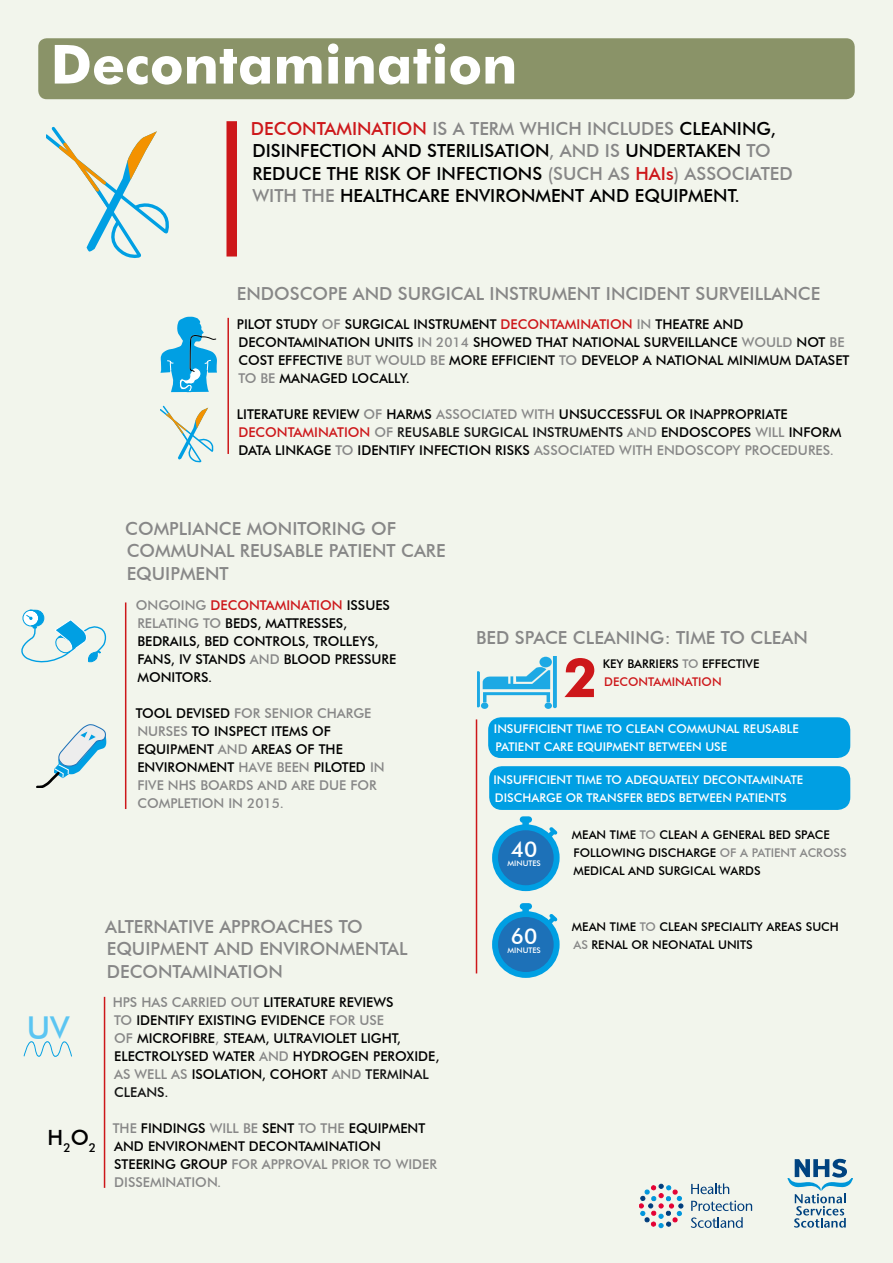
<style>
.page{position:relative;width:893px;height:1263px;background:#f2f5ec}
.page>*{position:absolute;margin:0;border:0;box-sizing:border-box;transform-origin:0 0}
.t1{font:700 54px "Futura BT";color:#fff}
.t2{font:700 54px "Futura BT";color:#cd171a}
.t3{font:500 31.5px "Futura BT";color:#5bc5f2}
.t4{font:500 21.6px "Futura BT";color:#fff}
.t5{font:500 21px "Futura BT";color:#000}
.t6{font:500 18px/22.5px "Futura BT";color:#878787}
.t7{font:500 18px/22.5px "Futura BT";color:#000}
.t8{font:500 13.5px/18px "Futura BT";color:#000}
.t9{font:500 13.5px "Futura BT";color:#878787}
.t10{font:500 12px/18px "Futura BT";color:#000}
.t11{font:500 12px/18px "Futura BT";color:#fff}
.t12{font:500 7.65px "Futura BT";color:#fff}
.s1{color:#cd171a}
.s2{color:#878787}
.s3{color:#131313}
</style>
<div class="page">
<svg style="left:787px;top:1159px;width:66px;height:69px"></svg>
<div style="left:38px;top:38px;width:817px;height:61px;background:#8a9368;border-radius:9px"></div>
<svg style="left:639px;top:1184px;width:44px;height:44px"></svg>
<svg style="left:691px;top:1183px;width:38px;height:11px"></svg>
<svg style="left:691px;top:1200px;width:61px;height:11px"></svg>
<svg style="left:691px;top:1217px;width:52px;height:11px"></svg>
<div style="left:488px;top:717px;width:362px;height:41px;background:#009fe3;border-radius:13px"></div>
<svg style="left:21px;top:609px;width:86px;height:54px"></svg>
<svg style="left:161px;top:317px;width:56px;height:75px"></svg>
<svg style="left:46px;top:126px;width:123px;height:132px"></svg>
<div style="left:495px;top:827px;width:62px;height:61px;background:#1d71b8;border-radius:50%"></div>
<div style="left:492px;top:824px;width:68px;height:67px;border:6px solid #009fe3;border-radius:50%"></div>
<div style="left:523px;top:816px;width:6px;height:7px;background:#009fe3"></div>
<svg style="left:544px;top:827px;width:14px;height:14px"></svg>
<div style="left:226px;top:121px;width:11px;height:135px;background:#cd171a"></div>
<svg style="left:161px;top:405px;width:53px;height:58px"></svg>
<hr style="left:227px;top:318px;width:2px;height:136px;background:#cd171a">
<hr style="left:125px;top:602px;width:1px;height:207px;background:#cd171a">
<svg style="left:477px;top:656px;width:80px;height:52px"></svg>
<svg style="left:481px;top:702px;width:7px;height:7px"></svg>
<div style="left:545px;top:702px;width:7px;height:7px;background:#1da9e4;border-radius:50%"></div>
<hr style="left:476px;top:719px;width:1px;height:254px;background:#cd171a">
<div style="left:489px;top:766px;width:361px;height:44px;background:#009fe3;border-radius:13px"></div>
<div style="left:495px;top:914px;width:62px;height:61px;background:#1d71b8;border-radius:50%"></div>
<div style="left:492px;top:911px;width:68px;height:67px;border:6px solid #009fe3;border-radius:50%"></div>
<svg style="left:522px;top:903px;width:7px;height:8px"></svg>
<svg style="left:544px;top:914px;width:14px;height:14px"></svg>
<hr style="left:104px;top:997px;width:1px;height:191px;background:#cd171a">
<svg style="left:23px;top:1041px;width:49px;height:16px"></svg>
<svg style="left:36px;top:725px;width:70px;height:63px"></svg>
<h1 class="t1" style="left:51px;top:32px;width:468px">Decontamination</h1>
<h3 class="t7" style="left:251px;top:117px;width:526px"><span class="s1">DECONTAMINATION</span> <span class="s2">IS A TERM WHICH INCLUDES</span> CLEANING,<br>DISINFECTION AND STERILISATION<span class="s2">, AND IS</span> UNDERTAKEN <span class="s2">TO<br></span>REDUCE THE RISK OF INFECTIONS <span class="s2">(SUCH</span></h3>
<h3 class="t7" style="left:252px;top:162px;width:542px;text-indent:356px"><span class="s2">AS</span> <span class="s1">HAIS</span><span class="s2">) ASSOCIATED<br>WITH THE</span> HEALTHCARE ENVIRONMENT AND EQUIPMENT.</h3>
<h3 class="t6" style="left:237px;top:282px;width:585px">ENDOSCOPE AND SURGICAL INSTRUMENT INCIDENT SURVEILLANCE</h3>
<p class="t8" style="left:237px;top:315px;width:614px">PILOT STUDY <span class="s2">OF</span> SURGICAL INSTRUMENT <span class="s1">DECONTAMINATION</span> <span class="s2">IN</span> THEATRE AND DECONTAMINATION UNITS <span class="s2">IN 2014</span> SHOWED THAT NATIONAL SURVEILLANCE <span class="s2">WOULD</span> NOT <span class="s2">BE </span>COST EFFECTIVE <span class="s2">BUT WOULD BE</span> MORE EFFICIENT <span class="s2">TO</span> DEVELOP A NATIONAL MINIMUM DATASET <span class="s2">TO BE</span> MANAGED LOCALLY.</p>
<p class="t8" style="left:237px;top:405px;width:552px">LITERATURE REVIEW <span class="s2">OF</span> HARMS <span class="s2">ASSOCIATED WITH</span> UNSUCCESSFUL OR INAPPROPRIATE<br><span class="s1">DECONTAMINATION</span> <span class="s2">OF</span> <span class="s3">REUSABLE SURGICAL INSTRUMENTS</span> <span class="s2">AND</span> ENDOSCOPES <span class="s2">WILL</span></p>
<p class="t8" style="left:238px;top:423px;width:605px;text-indent:550px">INFORM<br>DATA LINKAGE <span class="s2">TO</span> IDENTIFY INFECTION RISKS <span class="s2">ASSOCIATED WITH ENDOSCOPY PROCEDURES.</span></p>
<h3 class="t6" style="left:125px;top:517px;width:322px">COMPLIANCE MONITORING OF<br>COMMUNAL REUSABLE PATIENT CARE<br>EQUIPMENT</h3>
<p class="t8" style="left:136px;top:596px;width:262px"><span class="s2">ONGOING</span> <span class="s1">DECONTAMINATION</span> ISSUES<br><span class="s2">RELATING TO</span> BEDS, MATTRESSES,<br>BEDRAILS, BED CONTROLS, TROLLEYS,<br>FANS, IV STANDS <span class="s2">AND</span> BLOOD PRESSURE<br>MONITORS.</p>
<p class="t8" style="left:136px;top:704px;width:250px">TOOL DEVISED <span class="s2">FOR SENIOR CHARGE<br>NURSES</span> TO INSPECT ITEMS OF<br>EQUIPMENT <span class="s2">AND</span> AREAS OF THE<br>ENVIRONMENT <span class="s2">HAVE BEEN</span> PILOTED <span class="s2">IN<br>FIVE NHS BOARDS AND ARE</span></p>
<p class="t9" style="left:319px;top:777px;width:59px">DUE FOR</p>
<p class="t9" style="left:137px;top:795px;width:148px">COMPLETION IN 2015.</p>
<h2 class="t3" style="left:27px;top:1008px;width:44px">UV</h2>
<h3 class="t5" style="left:48px;top:1125px;width:50px">H<sub>2</sub>O<sub>2</sub></h3>
<h3 class="t6" style="left:105px;top:915px;width:304px">ALTERNATIVE APPROACHES TO<br>EQUIPMENT AND ENVIRONMENTAL<br>DECONTAMINATION</h3>
<p class="t8" style="left:113px;top:993px;width:329px"><span class="s2">HPS HAS CARRIED OUT</span> LITERATURE REVIEWS<br><span class="s2">TO</span> IDENTIFY EXISTING EVIDENCE <span class="s2">FOR USE<br>OF</span> MICROFIBRE<span class="s2">,</span> STEAM, ULTRAVIOLET LIGHT, ELECTROLYSED WATER <span class="s2">AND</span> HYDROGEN PEROXIDE, <span class="s2">AS WELL AS</span> ISOLATION, COHORT <span class="s2">AND</span> <span class="s3">TERMINAL CLEANS.</span></p>
<p class="t8" style="left:113px;top:1119px;width:326px"><span class="s2">THE</span> FINDINGS <span class="s2">WILL BE</span> SENT <span class="s2">TO THE</span> EQUIPMENT AND ENVIRONMENT DECONTAMINATION STEERING GROUP <span class="s2">FOR APPROVAL PRIOR TO WIDER DISSEMINATION.</span></p>
<h3 class="t6" style="left:476px;top:626px;width:333px">BED SPACE CLEANING: TIME TO CLEAN</h3>
<h1 class="t2" style="left:563px;top:645px;width:35px">2</h1>
<p class="t10" style="left:603px;top:655px;width:158px">KEY BARRIERS <span class="s2">TO</span> EFFECTIVE<br><span class="s1">DECONTAMINATION</span></p>
<p class="t11" style="left:494px;top:720px;width:306px">INSUFFICIENT TIME TO CLEAN COMMUNAL REUSABLE<br>PATIENT CARE EQUIPMENT BETWEEN USE</p>
<p class="t11" style="left:493px;top:770px;width:311px">INSUFFICIENT TIME TO ADEQUATELY DECONTAMINATE<br>DISCHARGE OR TRANSFER BEDS BETWEEN PATIENTS</p>
<h3 class="t4" style="left:511px;top:836px;width:28px">40</h3>
<p class="t12" style="left:508px;top:859px;width:35px">MINUTES</p>
<h3 class="t4" style="left:511px;top:923px;width:28px">60</h3>
<p class="t12" style="left:508px;top:946px;width:35px">MINUTES</p>
<p class="t10" style="left:572px;top:825px;width:276px">MEAN TIME <span class="s2">TO</span> CLEAN A GENERAL BED SPACE<br>FOLLOWING DISCHARGE <span class="s2">OF A PATIENT ACROSS<br></span>MEDICAL AND SURGICAL WARDS</p>
<p class="t10" style="left:572px;top:917px;width:268px">MEAN TIME <span class="s2">TO</span> CLEAN SPECIALITY AREAS SUCH<br><span class="s2">AS</span> RENAL OR NEONATAL UNITS</p>
</div>
